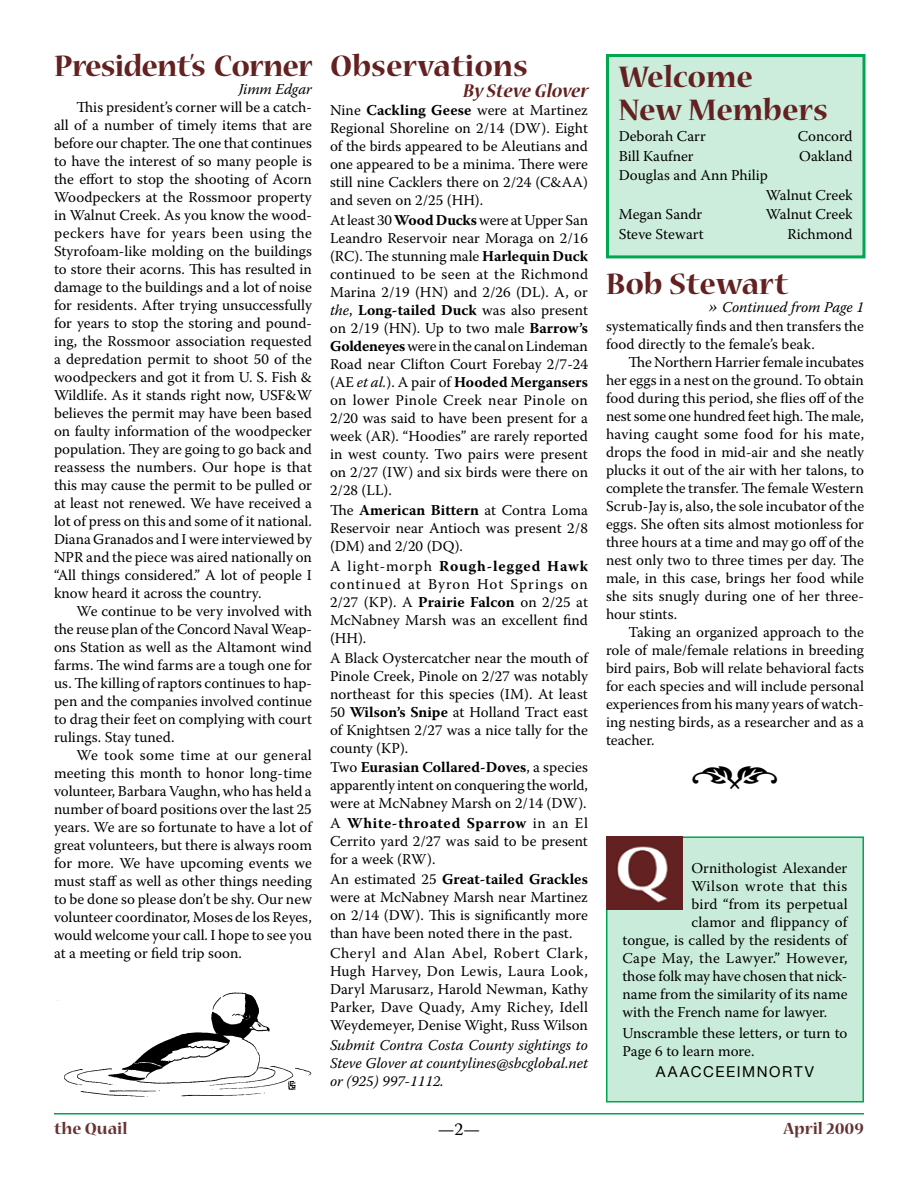
<style>
.page{position:relative;width:918px;height:1188px;background:#fff}
.page>*{position:absolute;margin:0;border:0;box-sizing:border-box;transform-origin:0 0}
.t1{font:45px "Type Embellishments One Let Plain";color:#000}
.t2{font:700 33px/33px "Nueva Std";color:#632121}
.t3{font:700 33px "Nueva Std";letter-spacing:-.025em;color:#632121}
.t4{font:italic 700 21px "Nueva Std";color:#632121}
.t5{font:700 18px "Nueva Std";color:#633}
.t6{font:18px "Warnock Pro";color:#000}
.t7{font:15px/18px "Warnock Pro";color:#000;text-align:justify}
.t8{font:italic 15px/18px "Warnock Pro";color:#000;text-align:justify}
.t9{font:15px "Warnock Pro";letter-spacing:.025em;color:#000}
.t10{font:15px "Warnock Pro";letter-spacing:.035em;color:#000}
.t11{font:15px "Helvetica Neue";letter-spacing:.105em;color:#000}
.s1{font-weight:700}
.s2{font-style:italic}
.s3{font-size:18px}
</style>
<div class="page">
<hr style="left:54px;top:1113px;width:810px;height:1px;background:#00a650">
<div style="left:608px;top:56px;width:256px;height:201px;background:#cceddc"></div>
<div style="left:606px;top:54px;width:260px;height:204px;border:3px solid #00a650"></div>
<div style="left:607px;top:837px;width:256px;height:265px;background:#c9ecda"></div>
<div style="left:606px;top:836px;width:258px;height:266px;border:2px solid #00a650"></div>
<img style="left:606px;top:836px;width:76px;height:74px">
<img style="left:57px;top:992px;width:255px;height:105px">
<h2 class="t3" style="left:54px;top:51px;width:260px">President’s Corner</h2>
<p class="t8" style="left:239px;top:80px;width:75px">Jimm Edgar</p>
<p class="t7" style="left:54px;top:98px;width:260px;text-indent:22px">This president’s corner will be a catch&shy;all of a number of timely items that are before our chapter. The one that continues to have the interest of so many people is the effort to stop the shooting of Acorn Woodpeckers at the Rossmoor property in Walnut Creek. As you know the wood&shy;peckers have for years been using the Styrofoam-like molding on the buildings to store their acorns. This has resulted in damage to the buildings and a lot of noise for residents. After trying unsuccessfully for years to stop the storing and pound&shy;ing, the Rossmoor association requested a depredation permit to shoot 50 of the woodpeckers and got it from U. S. Fish &amp; Wildlife. As it stands right now, USF&amp;W believes the permit may have been based on faulty information of the woodpecker population. They are going to go back and reassess the numbers. Our hope is that this may cause the permit to be pulled or at least not renewed. We have received a lot of press on this and some of it national.<br>Diana Granados and I were interviewed by NPR and the piece was aired nationally on “All things considered.” A lot of people I know heard it across the country.</p>
<p class="t7" style="left:54px;top:602px;width:260px;text-indent:22px">We continue to be very involved with the reuse plan of the Concord Naval Weap&shy;ons Station as well as the Altamont wind farms. The wind farms are a tough one for us. The killing of raptors continues to hap&shy;pen and the companies involved continue to drag their feet on complying with court rulings. Stay tuned.</p>
<p class="t7" style="left:54px;top:746px;width:260px;text-indent:22px">We took some time at our general meeting this month to honor long-time volunteer, Barbara Vaughn, who has held a number of board positions over the last 25 years. We are so fortunate to have a lot of great volunteers, but there is always room for more. We have upcoming events we must staff as well as other things needing to be done so please don’t be shy. Our new volunteer coordinator, Moses de los Reyes, would welcome your call. I hope to see you at a meeting or field trip soon.</p>
<h2 class="t2" style="left:330px;top:51px;width:199px">Observations</h2>
<h3 class="t4" style="left:463px;top:82px;width:127px">By Steve Glover</h3>
<p class="t7" style="left:330px;top:101px;width:260px">Nine <span class="s1">Cackling Geese</span> were at Martinez Regional Shoreline on 2/14 (DW). Eight of the birds appeared to be Aleutians and one appeared to be a minima. There were still nine Cacklers there on 2/24 (C&amp;AA) and seven on 2/25 (HH).</p>
<p class="t7" style="left:330px;top:211px;width:260px">At least 30 <span class="s1">Wood Ducks</span> were at Upper San Leandro Reservoir near Moraga on 2/16 (RC). The stunning male <span class="s1">Harlequin Duck </span>continued to be seen at the Richmond Marina 2/19 (HN) and 2/26 (DL). A, or <span class="s2">the</span>, <span class="s1">Long-tailed Duck</span> was also present on 2/19 (HN). Up to two male <span class="s1">Barrow’s Goldeneyes</span> were in the canal on Lindeman Road near Clifton Court Forebay 2/7-24 (AE <span class="s2">et al.</span>). A pair of <span class="s1">Hooded Mergansers </span>on lower Pinole Creek near Pinole on 2/20 was said to have been present for a week (AR). “Hoodies” are rarely reported in west county. Two pairs were present on 2/27 (IW) and six birds were there on 2/28 (LL).</p>
<p class="t7" style="left:330px;top:501px;width:259px">The <span class="s1">American Bittern</span> at Contra Loma Reservoir near Antioch was present 2/8 (DM) and 2/20 (DQ).</p>
<p class="t7" style="left:330px;top:557px;width:260px">A light-morph <span class="s1">Rough-legged Hawk </span>continued at Byron Hot Springs on 2/27 (KP). A <span class="s1">Prairie Falcon</span> on 2/25 at McNabney Marsh was an excellent find (HH).</p>
<p class="t7" style="left:330px;top:648px;width:260px">A Black Oystercatcher near the mouth of Pinole Creek, Pinole on 2/27 was notably northeast for this species (IM). At least 50 <span class="s1">Wilson’s Snipe</span> at Holland Tract east of Knightsen 2/27 was a nice tally for the county (KP).</p>
<p class="t7" style="left:330px;top:758px;width:260px">Two <span class="s1">Eurasian Collared-Doves</span>, a species apparently intent on conquering the world, were at McNabney Marsh on 2/14 (DW).</p>
<p class="t7" style="left:330px;top:814px;width:260px">A <span class="s1">White-throated Sparrow</span> in an El Cerrito yard 2/27 was said to be present for a week (RW).</p>
<p class="t7" style="left:330px;top:870px;width:260px">An estimated 25 <span class="s1">Great-tailed Grackles </span>were at McNabney Marsh near Martinez on 2/14 (DW). This is significantly more than have been noted there in the past.</p>
<p class="t7" style="left:330px;top:944px;width:260px">Cheryl and Alan Abel, Robert Clark, Hugh Harvey, Don Lewis, Laura Look, Daryl Marusarz, Harold Newman, Kathy Parker, Dave Quady, Amy Richey, Idell Weydemeyer, Denise Wight, Russ Wilson</p>
<p class="t8" style="left:330px;top:1035px;width:260px">Submit Contra Costa County sightings to Steve Glover at countylines@sbcglobal.net or (925) 997-1112.</p>
<h2 class="t2" style="left:619px;top:62px;width:211px">Welcome<br>New Members</h2>
<p class="t7" style="left:619px;top:127px;width:89px">Deborah Carr</p>
<p class="t7" style="left:798px;top:127px;width:56px">Concord</p>
<p class="t7" style="left:619px;top:147px;width:76px">Bill Kaufner</p>
<p class="t7" style="left:799px;top:147px;width:55px">Oakland</p>
<p class="t7" style="left:619px;top:166px;width:151px">Douglas and Ann Philip</p>
<p class="t7" style="left:766px;top:186px;width:89px">Walnut Creek</p>
<p class="t7" style="left:619px;top:205px;width:85px">Megan Sandr</p>
<p class="t7" style="left:766px;top:205px;width:89px">Walnut Creek</p>
<p class="t7" style="left:619px;top:225px;width:86px">Steve Stewart</p>
<p class="t7" style="left:787px;top:225px;width:67px">Richmond</p>
<h2 class="t2" style="left:606px;top:269px;width:183px">Bob Stewart</h2>
<p class="t8" style="left:708px;top:298px;width:157px"><span class="s3">»</span> Continued from Page 1</p>
<p class="t7" style="left:606px;top:317px;width:259px">systematically finds and then transfers the food directly to the female’s beak.</p>
<p class="t7" style="left:606px;top:353px;width:260px;text-indent:22px">The Northern Harrier female incubates her eggs in a nest on the ground. To obtain food during this period, she flies off of the nest some one hundred feet high. The male, having caught some food for his mate, drops the food in mid-air and she neatly plucks it out of the air with her talons, to complete the transfer. The female Western Scrub-Jay is, also, the sole incubator of the eggs. She often sits almost motionless for three hours at a time and may go off of the nest only two to three times per day. The male, in this case, brings her food while she sits snugly during one of her three&shy;hour stints.</p>
<p class="t7" style="left:606px;top:623px;width:260px;text-indent:22px">Taking an organized approach to the role of male/female relations in breeding bird pairs, Bob will relate behavioral facts for each species and will include personal experiences from his many years of watch&shy;ing nesting birds, as a researcher and as a teacher.</p>
<h1 class="t1" style="left:691px;top:760px;width:90px">(</h1>
<p class="t7" style="left:692px;top:858px;width:157px">Ornithologist Alexander</p>
<p class="t10" style="left:692px;top:877px;width:157px">Wilson wrote that this</p>
<p class="t7" style="left:692px;top:894px;width:158px">bird “from its perpetual</p>
<p class="t7" style="left:692px;top:912px;width:157px">clamor and flippancy of</p>
<p class="t7" style="left:622px;top:930px;width:226px">tongue, is called by the residents of</p>
<p class="t9" style="left:622px;top:949px;width:227px">Cape May, the Lawyer.” However,</p>
<p class="t7" style="left:622px;top:966px;width:227px">those folk may have chosen that nick-</p>
<p class="t7" style="left:622px;top:984px;width:227px">name from the similarity of its name</p>
<p class="t7" style="left:622px;top:1002px;width:206px">with the French name for lawyer.</p>
<p class="t7" style="left:622px;top:1023px;width:226px">Unscramble these letters, or turn to<br>Page 6 to learn more.</p>
<p class="t11" style="left:656px;top:1062px;width:160px">AAACCEEIMNORTV</p>
<p class="t5" style="left:54px;top:1120px;width:75px">the Quail</p>
<p class="t6" style="left:438px;top:1118px;width:44px">— —</p>
<p class="t5" style="left:783px;top:1120px;width:82px">April 2009</p>
</div>
